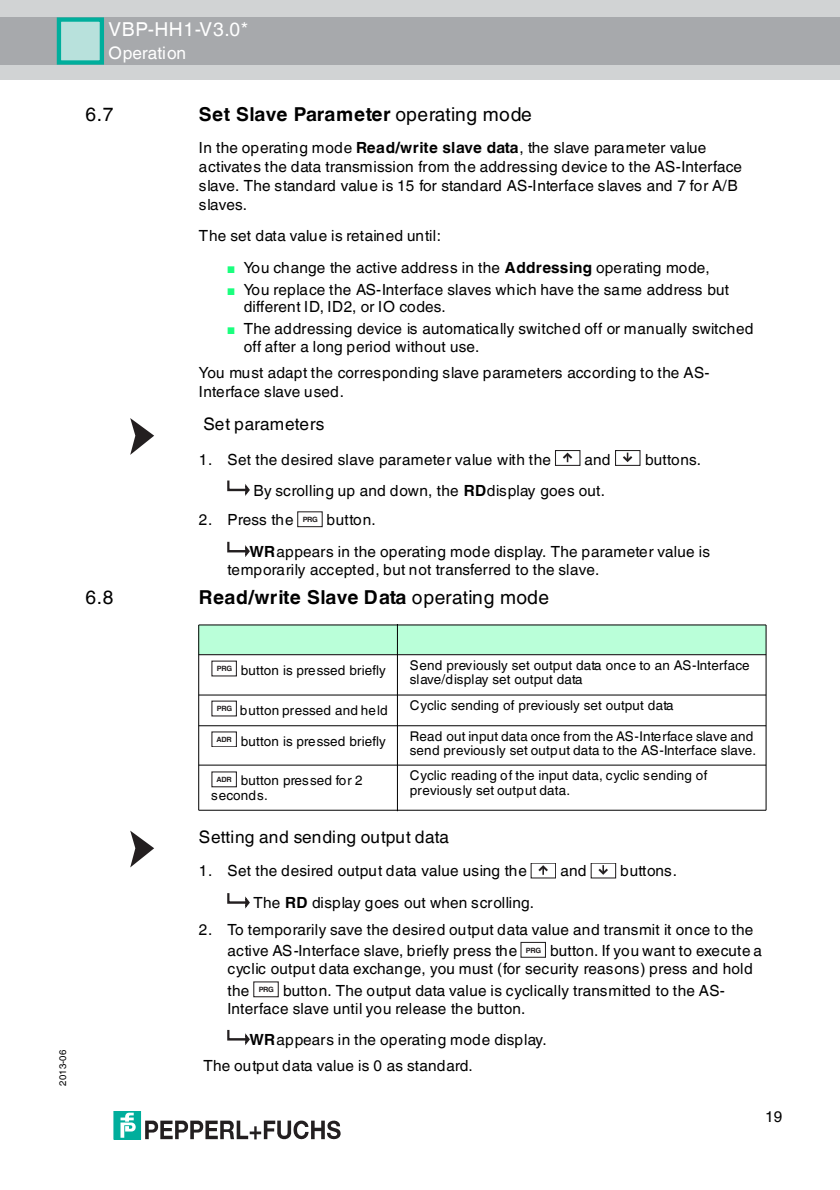
<style>
.page{position:relative;width:840px;height:1190px;background:#fff}
.page>*{position:absolute;margin:0;border:0;box-sizing:border-box;transform-origin:0 0}
.t1{font:700 19.2px "Helvetica World";letter-spacing:.025em;color:#000}
.t2{font:19.2px "Helvetica World";letter-spacing:.03em;color:#fff}
.t3{font:19.2px "Helvetica World";color:#000}
.t4{font:17.2px "Helvetica World";letter-spacing:.005em;color:#000}
.t5{font:17.2px "Helvetica World";letter-spacing:.005em;color:#fff}
.t6{font:15.4px/19.2px "Helvetica World";letter-spacing:.01em;color:#000}
.t7{font:13.4px/13.4px "Helvetica World";letter-spacing:.01em;color:#000}
.t8{font:9.6px "Helvetica World";letter-spacing:.045em;color:#000}
.t9{font:700 7.2px "Helvetica";letter-spacing:-.05em;color:#231f20}
.s1{font-weight:400}
.s2{font-weight:700}
.s3{color:#1aff7e}
</style>
<div class="page">
<div style="left:0;top:0;width:840px;height:79px;background:#d1d3d4"></div>
<div style="left:0;top:17px;width:840px;height:48px;background:#a7a9ac"></div>
<div style="left:57px;top:19px;width:45px;height:44px;background:#b8e1dc"></div>
<div style="left:57px;top:17px;width:47px;height:48px;border:4px solid #00ae9c"></div>
<div style="left:114px;top:1111px;width:27px;height:28px;background:#00ae9c"></div>
<svg style="left:121px;top:1113px;width:15px;height:25px"></svg>
<svg style="left:145px;top:1120px;width:196px;height:20px"></svg>
<svg style="left:130px;top:418px;width:24px;height:37px"></svg>
<div style="left:555px;top:450px;width:25px;height:16px;border:1px solid #231f20"></div>
<svg style="left:563px;top:453px;width:9px;height:9px"></svg>
<div style="left:615px;top:450px;width:25px;height:16px;border:1px solid #231f20"></div>
<svg style="left:623px;top:453px;width:9px;height:9px"></svg>
<svg style="left:227px;top:480px;width:23px;height:16px"></svg>
<div style="left:298px;top:512px;width:25px;height:15px;border:1px solid #231f20"></div>
<svg style="left:228px;top:541px;width:22px;height:16px"></svg>
<div style="left:199px;top:625px;width:567px;height:30px;background:#baffd9"></div>
<hr style="left:198px;top:625px;width:1px;height:185px;background:#000">
<hr style="left:397px;top:624px;width:1px;height:187px;background:#000">
<hr style="left:766px;top:625px;width:1px;height:185px;background:#000">
<hr style="left:199px;top:624px;width:567px;height:1px;background:#000">
<hr style="left:199px;top:654px;width:567px;height:1px;background:#000">
<hr style="left:199px;top:695px;width:567px;height:1px;background:#000">
<hr style="left:199px;top:725px;width:567px;height:1px;background:#000">
<hr style="left:199px;top:765px;width:567px;height:1px;background:#000">
<hr style="left:199px;top:810px;width:567px;height:1px;background:#000">
<svg style="left:130px;top:831px;width:24px;height:36px"></svg>
<svg style="left:538px;top:865px;width:10px;height:10px"></svg>
<svg style="left:598px;top:865px;width:10px;height:10px"></svg>
<svg style="left:228px;top:893px;width:22px;height:15px"></svg>
<div style="left:520px;top:942px;width:26px;height:16px;border:1px solid #231f20"></div>
<div style="left:253px;top:981px;width:26px;height:16px;border:1px solid #231f20"></div>
<svg style="left:227px;top:1029px;width:23px;height:16px"></svg>
<p class="t2" style="left:108px;top:13px;width:141px">VBP-HH1-V3.0*</p>
<p class="t5" style="left:108px;top:38px;width:79px">Operation</p>
<p class="t3" style="left:85px;top:98px;width:29px">6.7</p>
<p class="t1" style="left:199px;top:98px;width:335px">Set Slave Parameter <span class="s1">operating mode</span></p>
<p class="t6" style="left:199px;top:136px;width:545px">In the operating mode <span class="s2">Read/write slave data</span>, the slave parameter value activates the data transmission from the addressing device to the AS-Interface slave. The standard value is 15 for standard AS-Interface slaves and 7 for A/B slaves.</p>
<p class="t6" style="left:199px;top:224px;width:244px">The set data value is retained until:</p>
<p class="t6" style="left:228px;top:256px;width:484px"><span class="s3">■</span> You change the active address in the <span class="s2">Addressing</span> operating mode,</p>
<p class="t6" style="left:244px;top:279px;width:487px;line-height:17.2px;text-indent:-16px"><span class="s3">■</span> You replace the AS-Interface slaves which have the same address but different ID, ID2, or IO codes.</p>
<p class="t6" style="left:244px;top:318px;width:511px;line-height:18.2px;text-indent:-16px"><span class="s3">■</span> The addressing device is automatically switched off or manually switched off after a long period without use.</p>
<p class="t6" style="left:199px;top:362px;width:513px">You must adapt the corresponding slave parameters according to the AS-<br>Interface slave used.</p>
<p class="t4" style="left:204px;top:410px;width:122px">Set parameters</p>
<p class="t6" style="left:199px;top:448px;width:354px">1. Set the desired slave parameter value with the</p>
<p class="t6" style="left:585px;top:448px;width:28px">and</p>
<p class="t6" style="left:645px;top:448px;width:58px">buttons.</p>
<p class="t6" style="left:253px;top:480px;width:353px">By scrolling up and down, the <span class="s2">RD</span>display goes out.</p>
<p class="t6" style="left:199px;top:508px;width:96px">2. Press the</p>
<p class="t6" style="left:250px;top:502px;width:462px;line-height:31.6px;text-indent:77px">button.<br><span class="s2">WR</span>appears in the operating mode display. The parameter value is</p>
<p class="t6" style="left:228px;top:558px;width:373px">temporarily accepted, but not transferred to the slave.</p>
<p class="t9" style="left:303px;top:517px;width:17px">PRG</p>
<p class="t3" style="left:85px;top:581px;width:29px">6.8</p>
<p class="t1" style="left:199px;top:581px;width:352px">Read/write Slave Data <span class="s1">operating mode</span></p>
<p class="t8" style="left:55px;top:1086px;width:38px;rotate:-90deg">2013-06</p>
<p class="t7" style="left:241px;top:662px;width:146px">button is pressed briefly</p>
<p class="t7" style="left:410px;top:657px;width:341px">Send previously set output data once to an AS-Interface slave/display set output data</p>
<p class="t7" style="left:240px;top:702px;width:149px">button pressed and held</p>
<p class="t7" style="left:410px;top:698px;width:265px">Cyclic sending of previously set output data</p>
<p class="t7" style="left:241px;top:733px;width:146px">button is pressed briefly</p>
<p class="t7" style="left:410px;top:728px;width:348px">Read out input data once from the AS-Interface slave and send previously set output data to the AS-Interface slave.</p>
<p class="t7" style="left:211px;top:772px;width:153px;line-height:14.4px;text-indent:30px">button pressed for 2 seconds.</p>
<p class="t7" style="left:410px;top:767px;width:299px;line-height:14.4px">Cyclic reading of the input data, cyclic sending of previously set output data.</p>
<p class="t9" style="left:217px;top:666px;width:17px">PRG</p>
<p class="t9" style="left:217px;top:706px;width:17px">PRG</p>
<p class="t9" style="left:217px;top:737px;width:17px">ADR</p>
<p class="t9" style="left:217px;top:777px;width:17px">ADR</p>
<p class="t4" style="left:199px;top:823px;width:252px">Setting and sending output data</p>
<p class="t6" style="left:199px;top:860px;width:330px">1. Set the desired output data value using the</p>
<p class="t6" style="left:561px;top:860px;width:28px">and</p>
<p class="t6" style="left:620px;top:860px;width:59px">buttons.</p>
<p class="t6" style="left:253px;top:892px;width:282px">The <span class="s2">RD</span> display goes out when scrolling.</p>
<p class="t6" style="left:228px;top:917px;width:527px;line-height:21.2px;text-indent:-29px">2. To temporarily save the desired output data value and transmit it once to the active AS-Interface slave, briefly press the</p>
<p class="t6" style="left:228px;top:940px;width:536px;line-height:18.2px;text-indent:323px">button. If you want to execute a cyclic output data exchange, you must (for security reasons) press and hold</p>
<p class="t6" style="left:228px;top:979px;width:23px">the</p>
<p class="t9" style="left:526px;top:947px;width:17px">PRG</p>
<p class="t6" style="left:228px;top:979px;width:499px;line-height:18.2px;text-indent:56px">button. The output data value is cyclically transmitted to the AS-<br>Interface slave until you release the button.</p>
<p class="t6" style="left:204px;top:1025px;width:345px;line-height:26px;text-indent:46px"><span class="s2">WR</span>appears in the operating mode display.<br>The output data value is 0 as standard.</p>
<p class="t9" style="left:259px;top:987px;width:17px">PRG</p>
<p class="t6" style="left:765px;top:1106px;width:19px">19</p>
</div>
